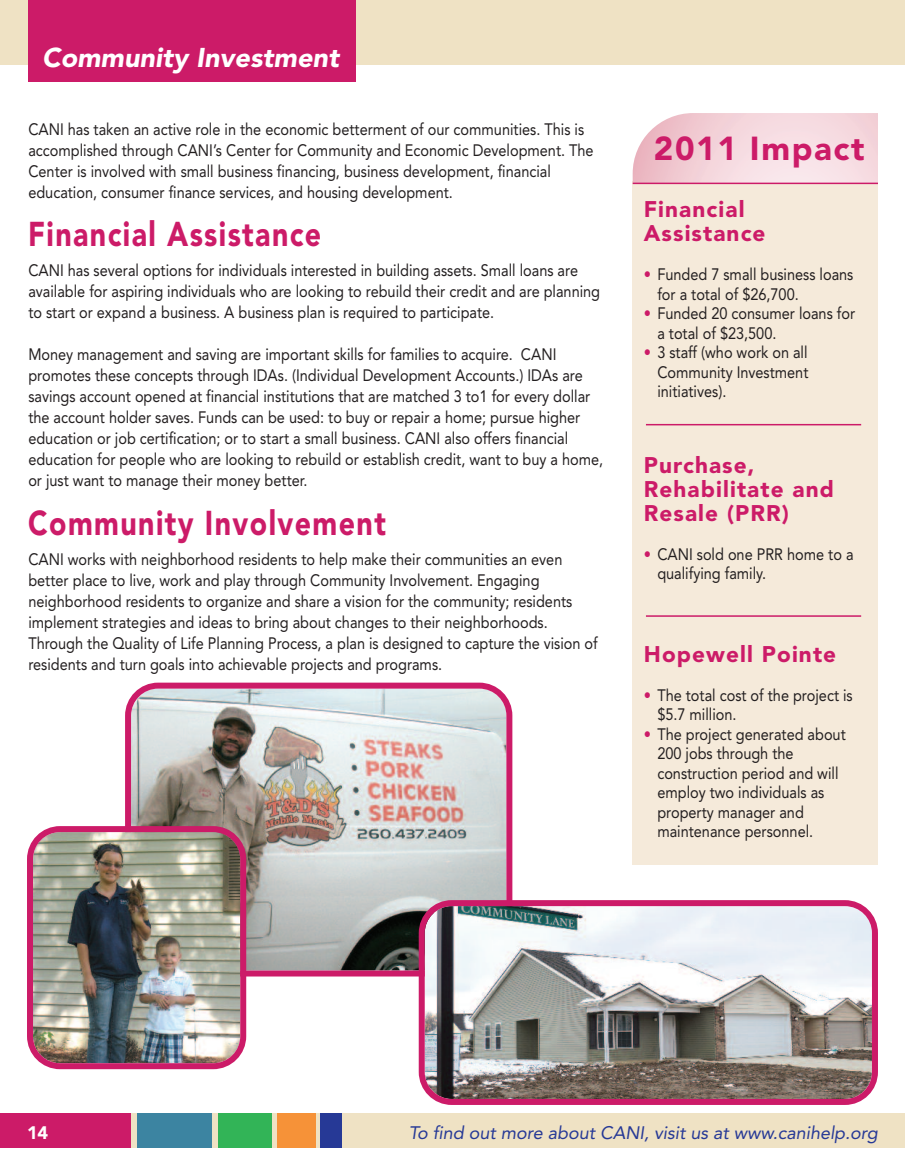
<style>
.page{position:relative;width:905px;height:1175px;background:#fff}
.page>*{position:absolute;margin:0;border:0;box-sizing:border-box;transform-origin:0 0}
.t1{font:900 34.2px "Avenir";letter-spacing:.05em;color:#cc1b68;scale:.83 1}
.t2{font:900 33px "Avenir";letter-spacing:.05em;color:#cc1b68}
.t3{font:italic 900 27px "Avenir";color:#fff}
.t4{font:900 22.5px/24px "Avenir";letter-spacing:.05em;color:#cc1b68}
.t5{font:italic 18px "Avenir";color:#263996}
.t6{font:900 18px "Avenir";color:#fff}
.t7{font:16.5px/21px "Avenir";color:#231f20;scale:.88 1}
.s1{color:#cc1b68}
</style>
<div class="page">
<div style="left:0;top:1113px;width:904px;height:35px;background:#efe2c4"></div>
<div style="left:0;top:1113px;width:131px;height:35px;background:#cc1b68"></div>
<div style="left:137px;top:1113px;width:74px;height:35px;background:#3c84a1"></div>
<div style="left:218px;top:1113px;width:53px;height:35px;background:#32b457"></div>
<div style="left:277px;top:1113px;width:38px;height:35px;background:#f69238"></div>
<div style="left:321px;top:1113px;width:21px;height:35px;background:#263996"></div>
<div style="left:0;top:0;width:904px;height:64px;background:#efe2c4"></div>
<div style="left:28px;top:0;width:327px;height:81px;background:#cc1b68"></div>
<div style="left:632px;top:182px;width:246px;height:683px;background:#f5eada"></div>
<hr style="left:632px;top:183px;width:246px;height:1px;background:#cc1b68">
<hr style="left:646px;top:424px;width:215px;height:1px;background:#cc1b68">
<hr style="left:646px;top:615px;width:215px;height:2px;background:#cc1b68">
<img style="left:125px;top:682px;width:387px;height:294px">
<img style="left:419px;top:900px;width:459px;height:204px">
<img style="left:27px;top:826px;width:219px;height:243px">
<h3 class="t3" style="left:42px;top:47px;width:298px">Community Investment</h3>
<p class="t7" style="left:28px;top:120px;width:644px">CANI has taken an active role in the economic betterment of our communities. This is accomplished through CANI’s Center for Community and Economic Development. The Center is involved with small business financing, business development, financial education, consumer finance services, and housing development.</p>
<h1 class="t1" style="left:28px;top:220px;width:354px">Financial Assistance</h1>
<p class="t7" style="left:28px;top:261px;width:651px">CANI has several options for individuals interested in building assets. Small loans are available for aspiring individuals who are looking to rebuild their credit and are planning to start or expand a business. A business plan is required to participate.</p>
<p class="t7" style="left:28px;top:345px;width:654px">Money management and saving are important skills for families to acquire. CANI promotes these concepts through IDAs. (Individual Development Accounts.) IDAs are savings account opened at financial institutions that are matched 3 to1 for every dollar the account holder saves. Funds can be used: to buy or repair a home; pursue higher education or job certification; or to start a small business. CANI also offers financial education for people who are looking to rebuild or establish credit, want to buy a home, or just want to manage their money better.</p>
<h1 class="t1" style="left:28px;top:509px;width:432px">Community Involvement</h1>
<p class="t7" style="left:28px;top:550px;width:648px">CANI works with neighborhood residents to help make their communities an even better place to live, work and play through Community Involvement. Engaging neighborhood residents to organize and share a vision for the community; residents implement strategies and ideas to bring about changes to their neighborhoods.<br>Through the Quality of Life Planning Process, a plan is designed to capture the vision of residents and turn goals into achievable projects and programs.</p>
<h2 class="t2" style="left:654px;top:135px;width:212px">2011 Impact</h2>
<h3 class="t4" style="left:643px;top:199px;width:123px">Financial<br>Assistance</h3>
<p class="t7" style="left:657px;top:266px;width:224px;line-height:19.5px;text-indent:-14px"><span class="s1">•</span> Funded 7 small business loans for a total of $26,700.</p>
<p class="t7" style="left:657px;top:305px;width:226px;line-height:19.5px;text-indent:-14px"><span class="s1">•</span> Funded 20 consumer loans for a total of $23,500.</p>
<p class="t7" style="left:657px;top:344px;width:173px;line-height:19.5px;text-align:justify;text-indent:-14px"><span class="s1">•</span> 3 staff (who work on all Community Investment initiatives).</p>
<h3 class="t4" style="left:643px;top:455px;width:192px">Purchase,<br>Rehabilitate and<br>Resale (PRR)</h3>
<p class="t7" style="left:657px;top:545px;width:224px;line-height:19.5px;text-indent:-14px"><span class="s1">•</span> CANI sold one PRR home to a qualifying family.</p>
<h3 class="t4" style="left:643px;top:644px;width:194px">Hopewell Pointe</h3>
<p class="t7" style="left:657px;top:686px;width:223px;line-height:19.5px;text-indent:-14px"><span class="s1">•</span> The total cost of the project is $5.7 million.</p>
<p class="t7" style="left:657px;top:725px;width:216px;line-height:19.5px;text-indent:-14px"><span class="s1">•</span> The project generated about<br>200 jobs through the construction period and will employ two individuals as property manager and maintenance personnel.</p>
<p class="t6" style="left:27px;top:1125px;width:23px">14</p>
<p class="t5" style="left:409px;top:1125px;width:470px">To find out more about CANI, visit us at www.canihelp.org</p>
</div>
